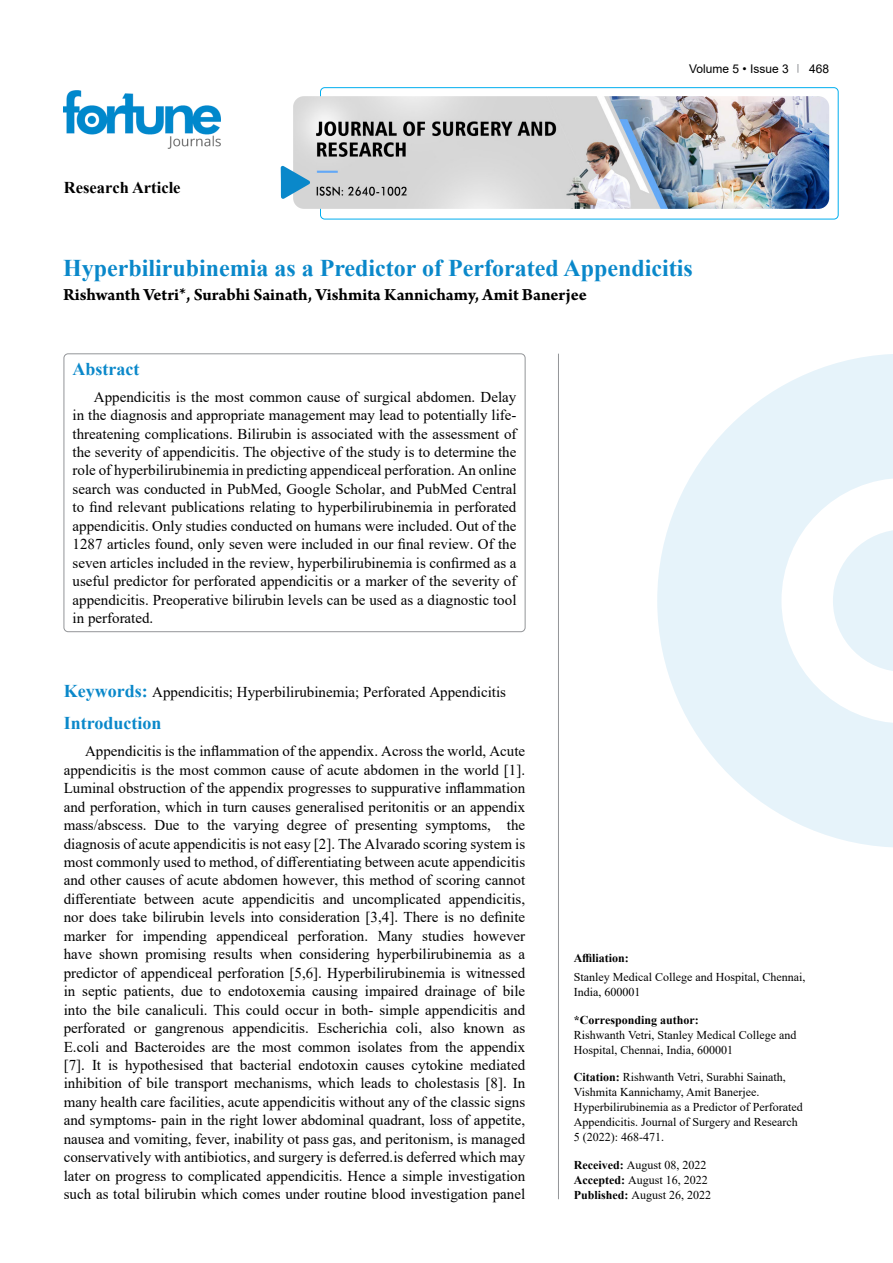
<style>
.page{position:relative;width:893px;height:1263px;background:#fff}
.page>*{position:absolute;margin:0;border:0;box-sizing:border-box;transform-origin:0 0}
.t1{font:700 24px "Times New Roman";color:#0a88ca}
.t2{font:700 18px "Arno Pro";letter-spacing:-.005em;color:#000}
.t3{font:700 18px "Times New Roman";color:#0a88ca}
.t4{font:700 16.5px "Times New Roman";color:#000}
.t5{font:15px/18.5px "Times New Roman";color:#000;text-align:justify}
.t6{font:12px/15px "Times New Roman";color:#000}
.t7{font:700 12px "Times New Roman";color:#000}
.t8{font:12px "Arial";color:#000}
.s1{font-weight:700;font-size:18px;color:#0a88ca}
.s2{font-weight:700}
</style>
<div class="page">
<img style="left:64px;top:90px;width:157px;height:59px">
<div style="left:64px;top:354px;width:461px;height:278px;border:1px solid #939598;border-radius:4px"></div>
<hr style="left:558px;top:354px;width:1px;height:845px;background:#939598">
<svg style="left:657px;top:354px;width:236px;height:493px;fill:#e6f3fa"></svg>
<svg style="left:833px;top:529px;width:60px;height:143px"></svg>
<div style="left:320px;top:87px;width:518px;height:132px;border:1px solid #00aeef;border-radius:4px"></div>
<img style="left:293px;top:96px;width:536px;height:113px">
<svg style="left:281px;top:166px;width:29px;height:33px"></svg>
<p class="t4" style="left:64px;top:175px;width:118px">Research Article</p>
<p class="t8" style="left:689px;top:60px;width:101px">Volume 5 • Issue 3</p>
<p class="t8" style="left:809px;top:60px;width:22px">468</p>
<h1 class="t1" style="left:63px;top:251px;width:631px">Hyperbilirubinemia as a Predictor of Perforated Appendicitis</h1>
<p class="t2" style="left:63px;top:284px;width:525px">Rishwanth Vetri*, Surabhi Sainath, Vishmita Kannichamy, Amit Banerjee</p>
<p class="t3" style="left:73px;top:356px;width:68px">Abstract</p>
<p class="t5" style="left:73px;top:387px;width:445px;text-indent:21px">Appendicitis is the most common cause of surgical abdomen. Delay in the diagnosis and appropriate management may lead to potentially life&shy;threatening complications. Bilirubin is associated with the assessment of the severity of appendicitis. The objective of the study is to determine the role of hyperbilirubinemia in predicting appendiceal perforation. An online search was conducted in PubMed, Google Scholar, and PubMed Central to find relevant publications relating to hyperbilirubinemia in perforated appendicitis. Only studies conducted on humans were included. Out of the 1287 articles found, only seven were included in our final review. Of the seven articles included in the review, hyperbilirubinemia is confirmed as a useful predictor for perforated appendicitis or a marker of the severity of appendicitis. Preoperative bilirubin levels can be used as a diagnostic tool in perforated.</p>
<p class="t5" style="left:64px;top:682px;width:444px"><span class="s1">Keywords:</span> Appendicitis; Hyperbilirubinemia; Perforated Appendicitis</p>
<p class="t3" style="left:64px;top:710px;width:99px">Introduction</p>
<p class="t5" style="left:64px;top:741px;width:463px;text-indent:21px">Appendicitis is the inflammation of the appendix. Across the world, Acute appendicitis is the most common cause of acute abdomen in the world [1].<br>Luminal obstruction of the appendix progresses to suppurative inflammation and perforation, which in turn causes generalised peritonitis or an appendix mass/abscess. Due to the varying degree of presenting symptoms, the diagnosis of acute appendicitis is not easy [2]. The Alvarado scoring system is most commonly used to method, of differentiating between acute appendicitis and other causes of acute abdomen however, this method of scoring cannot differentiate between acute appendicitis and uncomplicated appendicitis, nor does take bilirubin levels into consideration [3,4]. There is no definite marker for impending appendiceal perforation. Many studies however have shown promising results when considering hyperbilirubinemia as a predictor of appendiceal perforation [5,6]. Hyperbilirubinemia is witnessed in septic patients, due to endotoxemia causing impaired drainage of bile into the bile canaliculi. This could occur in both- simple appendicitis and perforated or gangrenous appendicitis. Escherichia coli, also known as E.coli and Bacteroides are the most common isolates from the appendix [7]. It is hypothesised that bacterial endotoxin causes cytokine mediated inhibition of bile transport mechanisms, which leads to cholestasis [8]. In many health care facilities, acute appendicitis without any of the classic signs and symptoms- pain in the right lower abdominal quadrant, loss of appetite, nausea and vomiting, fever, inability ot pass gas, and peritonism, is managed conservatively with antibiotics, and surgery is deferred.is deferred which may later on progress to complicated appendicitis. Hence a simple investigation such as total bilirubin which comes under routine blood investigation panel</p>
<p class="t7" style="left:574px;top:949px;width:56px">Affiliation:</p>
<p class="t6" style="left:574px;top:969px;width:233px">Stanley Medical College and Hospital, Chennai,<br>India, 600001</p>
<p class="t7" style="left:574px;top:1011px;width:127px">*Corresponding author:</p>
<p class="t6" style="left:574px;top:1027px;width:224px">Rishwanth Vetri, Stanley Medical College and<br>Hospital, Chennai, India, 600001</p>
<p class="t6" style="left:574px;top:1069px;width:230px"><span class="s2">Citation:</span> Rishwanth Vetri, Surabhi Sainath, Vishmita Kannichamy, Amit Banerjee.<br>Hyperbilirubinemia as a Predictor of Perforated Appendicitis. Journal of Surgery and Research 5 (2022): 468-471.</p>
<p class="t6" style="left:574px;top:1157px;width:139px"><span class="s2">Received:</span> August 08, 2022<br><span class="s2">Accepted:</span> August 16, 2022<br><span class="s2">Published:</span> August 26, 2022</p>
</div>
